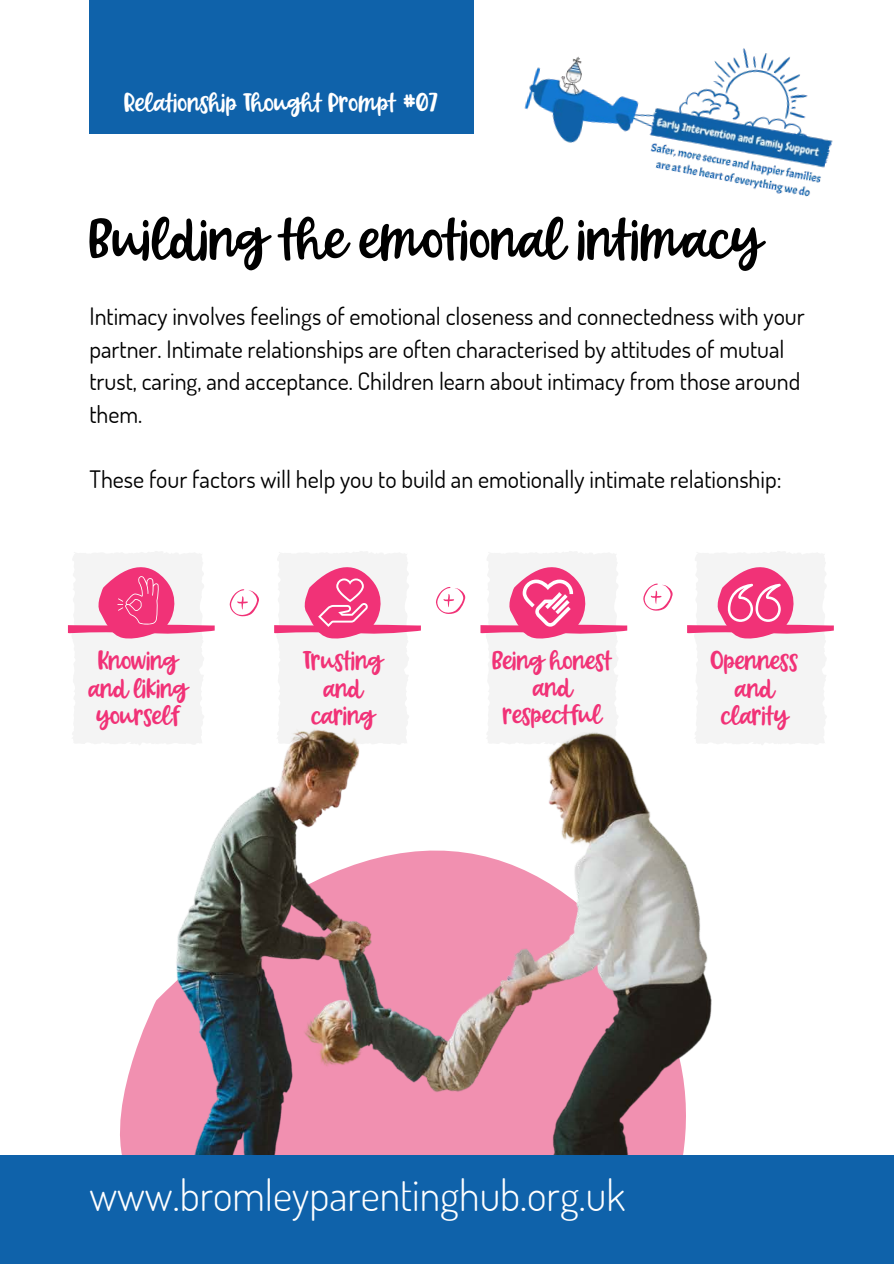
<style>
.page{position:relative;width:894px;height:1264px;background:#fff}
.page>*{position:absolute;margin:0;border:0;box-sizing:border-box;transform-origin:0 0}
.t1{font:54px "Forever Grateful";color:#000}
.t2{font:300 42px "Dosis";color:#fff}
.t3{font:25.05px/27.2px "Forever Grateful";color:#f13277;text-align:center}
.t4{font:24.75px "Forever Grateful";color:#fff}
.t5{font:24px/32.7px "Dosis";color:#000}
.t6{font:300 17.1px "Dosis";letter-spacing:.1em;color:#fff}
</style>
<div class="page">
<svg style="left:120px;top:998px;width:39px;height:157px;fill:#f190b0"></svg>
<img style="left:159px;top:747px;width:553px;height:408px">
<svg style="left:68px;top:551px;width:147px;height:194px"></svg>
<svg style="left:274px;top:551px;width:147px;height:196px"></svg>
<svg style="left:480px;top:551px;width:147px;height:196px"></svg>
<svg style="left:687px;top:551px;width:146px;height:194px"></svg>
<svg style="left:230px;top:589px;width:29px;height:27px"></svg>
<svg style="left:436px;top:587px;width:29px;height:27px"></svg>
<svg style="left:643px;top:583px;width:29px;height:27px"></svg>
<div style="left:0;top:1155px;width:893px;height:108px;background:#0f62aa"></div>
<div style="left:89px;top:0;width:384px;height:133px;background:#0f62aa"></div>
<img style="left:524px;top:48px;width:309px;height:149px">
<p class="t4" style="left:125px;top:91px;width:315px">Relationship Thought Prompt #07</p>
<p class="t1" style="left:89px;top:214px;width:673px">Building the emotional intimacy</p>
<p class="t5" style="left:89px;top:299px;width:716px">Intimacy involves feelings of emotional closeness and connectedness with your partner. Intimate relationships are often characterised by attitudes of mutual trust, caring, and acceptance. Children learn about intimacy from those around them.</p>
<p class="t5" style="left:89px;top:462px;width:693px">These four factors will help you to build an emotionally intimate relationship:</p>
<p class="t3" style="left:98px;top:648px;width:81px">Knowing</p>
<p class="t3" style="left:88px;top:676px;width:101px">and liking yourself</p>
<p class="t3" style="left:303px;top:648px;width:81px">Trusting and caring</p>
<p class="t3" style="left:492px;top:648px;width:121px">Being honest and respectful</p>
<p class="t3" style="left:710px;top:648px;width:89px">Openness and clarity</p>
<p class="t2" style="left:89px;top:1168px;width:537px">www.bromleyparentinghub.org.uk</p>
<p class="t6" style="left:89px;top:1184px;width:63px">Page 64</p>
</div>
